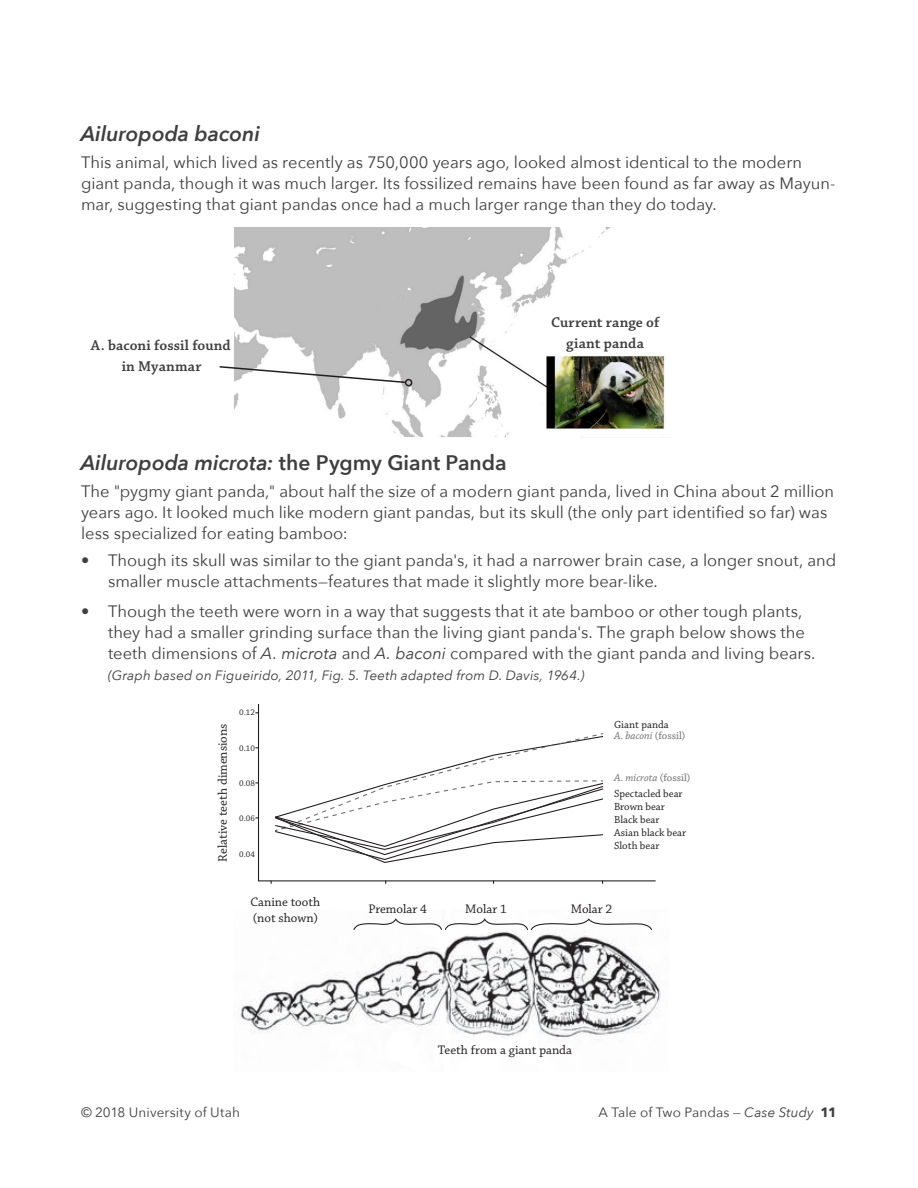
<style>
.page{position:relative;width:918px;height:1188px;background:#fff}
.page>*{position:absolute;margin:0;border:0;box-sizing:border-box;transform-origin:0 0}
.Paragraph_Header{font:italic 600 21px "Avenir Next";color:#3e3e3f}
.Body{font:16.5px/21px "Avenir Next";color:#3e3e3f}
.Body_over_bullets{font:16.5px/21px "Avenir Next";color:#3e3e3f}
.Caption_Title{font:600 15px "Chaparral Pro";letter-spacing:.005em;color:#3e3e3f}
.t1{font:italic 13.5px "Avenir Next";letter-spacing:.01em;color:#3e3e3f}
.t2{font:13.5px "Avenir Next";letter-spacing:.005em;color:#3e3e3f}
.t3{font:13.05px/15.6px "Chaparral Pro";color:#231f20}
.t4{font:10.8px/13px "Chaparral Pro";color:#231f20}
.t5{font:italic 10.8px "Chaparral Pro";color:#6c6d70}
.t6{font:8.7px "Chaparral Pro";color:#231f20}
.s1{font-style:normal}
.s2{font-style:italic}
.s3{font-style:italic;color:#6c6d70}
.s4{color:#6c6d70}
.s5{font-weight:700}
</style>
<div class="page">
<img style="left:234px;top:227px;width:431px;height:211px">
<svg style="left:219px;top:365px;width:188px;height:19px"></svg>
<div style="left:405px;top:379px;width:7px;height:7px;border:2px solid #231f20;border-radius:50%"></div>
<img style="left:240px;top:931px;width:421px;height:109px">
<svg style="left:353px;top:918px;width:299px;height:13px"></svg>
<svg style="left:257px;top:704px;width:399px;height:178px"></svg>
<svg style="left:274px;top:732px;width:330px;height:132px"></svg>
<p class="Paragraph_Header" style="left:81px;top:116px;width:180px">Ailuropoda baconi</p>
<p class="Body" style="left:81px;top:151px;width:756px">This animal, which lived as recently as 750,000 years ago, looked almost identical to the modern giant panda, though it was much larger. Its fossilized remains have been found as far away as Mayun&shy;mar, suggesting that giant pandas once had a much larger range than they do today.</p>
<p class="Caption_Title" style="left:551px;top:314px;width:110px">Current range of</p>
<p class="Caption_Title" style="left:91px;top:337px;width:141px">A. baconi fossil found</p>
<p class="Caption_Title" style="left:566px;top:335px;width:79px">giant panda</p>
<p class="Caption_Title" style="left:122px;top:358px;width:81px">in Myanmar</p>
<p class="Paragraph_Header" style="left:81px;top:444px;width:427px">Ailuropoda microta: <span class="s1">the Pygmy Giant Panda</span></p>
<p class="Body_over_bullets" style="left:81px;top:480px;width:755px">The "pygmy giant panda," about half the size of a modern giant panda, lived in China about 2 million years ago. It looked much like modern giant pandas, but its skull (the only part identified so far) was less specialized for eating bamboo:</p>
<p class="Body" style="left:108px;top:549px;width:730px;text-indent:-27px">• Though its skull was similar to the giant panda's, it had a narrower brain case, a longer snout, and smaller muscle attachments—features that made it slightly more bear-like.</p>
<p class="Body" style="left:108px;top:600px;width:709px;text-indent:-27px">• Though the teeth were worn in a way that suggests that it ate bamboo or other tough plants, they had a smaller grinding surface than the living giant panda's. The graph below shows the teeth dimensions of <span class="s2">A. microta</span> and <span class="s2">A. baconi</span> compared with the giant panda and living bears.</p>
<p class="t1" style="left:108px;top:664px;width:478px">(Graph based on Figueirido, 2011, Fig. 5. Teeth adapted from D. Davis, 1964.)</p>
<p class="t3" style="left:215px;top:862px;width:140px;rotate:-90deg">Relative teeth dimensions</p>
<p class="t6" style="left:239px;top:708px;width:17px">0.12</p>
<p class="t6" style="left:239px;top:743px;width:17px">0.10</p>
<p class="t6" style="left:239px;top:778px;width:17px">0.08</p>
<p class="t6" style="left:239px;top:814px;width:17px">0.06</p>
<p class="t6" style="left:239px;top:849px;width:17px">0.04</p>
<p class="t3" style="left:251px;top:894px;width:71px">Canine tooth (not shown)</p>
<p class="t3" style="left:368px;top:902px;width:60px">Premolar 4</p>
<p class="t4" style="left:614px;top:719px;width:73px;line-height:11.1px">Giant panda<br><span class="s3">A. baconi</span> <span class="s4">(fossil)</span></p>
<p class="t5" style="left:614px;top:772px;width:78px">A. microta <span class="s1">(fossil)</span></p>
<p class="t4" style="left:614px;top:787px;width:74px">Spectacled bear<br>Brown bear<br>Black bear<br>Asian black bear<br>Sloth bear</p>
<p class="t3" style="left:465px;top:902px;width:43px">Molar 1</p>
<p class="t3" style="left:571px;top:902px;width:43px">Molar 2</p>
<p class="t3" style="left:438px;top:1042px;width:136px">Teeth from a giant panda</p>
<p class="t2" style="left:81px;top:1101px;width:160px">© 2018 University of Utah</p>
<p class="t2" style="left:599px;top:1101px;width:240px">A Tale of Two Pandas — <span class="s2">Case Study</span> <span class="s5">11</span></p>
</div>
